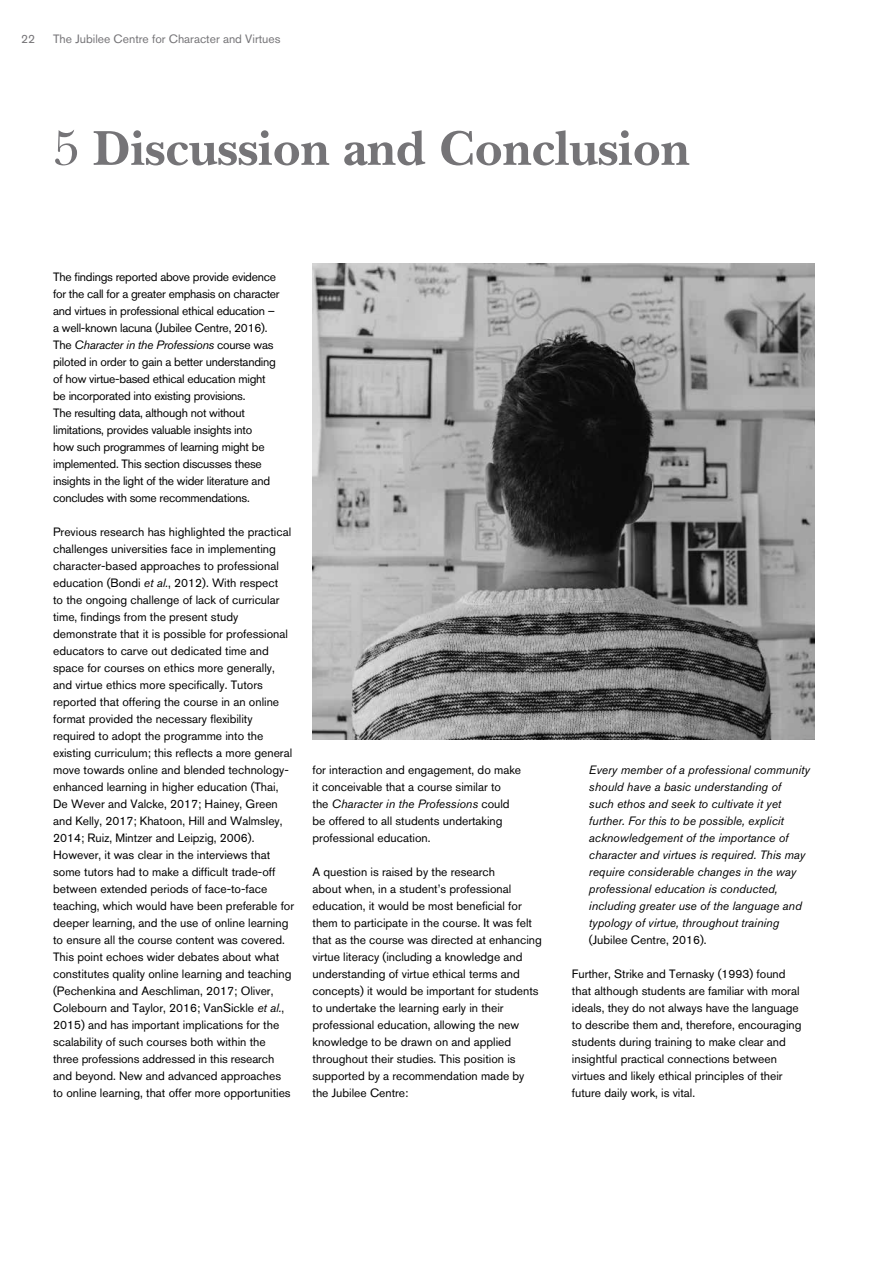
<style>
.page{position:relative;width:893px;height:1263px;background:#fff}
.page>*{position:absolute;margin:0;border:0;box-sizing:border-box;transform-origin:0 0}
.t1{font:700 51px "New Baskerville LT";color:#757477}
.t2{font:12px/17px "Akzidenz Grotesk BQ";color:#000}
.t3{font:12px/17px "Akzidenz Grotesk BQ";letter-spacing:-.02em;color:#000}
.t4{font:italic 12px/17px "Akzidenz Grotesk BQ";color:#000}
.t5{font:12px "Akzidenz Grotesk BQ";color:#757477}
.s1{font-weight:400}
.s2{font-style:italic}
</style>
<div class="page">
<img style="left:313px;top:264px;width:501px;height:476px">
<p class="t5" style="left:21px;top:32px;width:15px">22</p>
<p class="t5" style="left:53px;top:32px;width:229px">The Jubilee Centre for Character and Virtues</p>
<h1 class="t1" style="left:53px;top:118px;width:638px"><span class="s1">5</span> Discussion and Conclusion</h1>
<p class="t3" style="left:53px;top:268px;width:228px">The findings reported above provide evidence for the call for a greater emphasis on character and virtues in professional ethical education – a well-known lacuna (Jubilee Centre, 2016).<br>The <span class="s2">Character in the Professions</span> course was piloted in order to gain a better understanding of how virtue-based ethical education might be incorporated into existing provisions.<br>The resulting data, although not without limitations, provides valuable insights into<br>how such programmes of learning might be implemented. This section discusses these insights in the light of the wider literature and concludes with some recommendations.</p>
<p class="t2" style="left:53px;top:523px;width:243px">Previous research has highlighted the practical challenges universities face in implementing character-based approaches to professional education (Bondi <span class="s2">et al.</span>, 2012). With respect<br>to the ongoing challenge of lack of curricular time, findings from the present study demonstrate that it is possible for professional educators to carve out dedicated time and space for courses on ethics more generally, and virtue ethics more specifically. Tutors reported that offering the course in an online format provided the necessary flexibility required to adopt the programme into the existing curriculum; this reflects a more general move towards online and blended technology&shy;enhanced learning in higher education (Thai, De Wever and Valcke, 2017; Hainey, Green and Kelly, 2017; Khatoon, Hill and Walmsley, 2014; Ruiz, Mintzer and Leipzig, 2006).<br>However, it was clear in the interviews that some tutors had to make a difficult trade-off between extended periods of face-to-face teaching, which would have been preferable for deeper learning, and the use of online learning to ensure all the course content was covered.<br>This point echoes wider debates about what constitutes quality online learning and teaching (Pechenkina and Aeschliman, 2017; Oliver, Colebourn and Taylor, 2016; VanSickle <span class="s2">et al.</span>, 2015) and has important implications for the scalability of such courses both within the three professions addressed in this research and beyond. New and advanced approaches<br>to online learning, that offer more opportunities</p>
<p class="t2" style="left:313px;top:761px;width:210px">for interaction and engagement, do make it conceivable that a course similar to<br>the <span class="s2">Character in the Professions</span> could be offered to all students undertaking professional education.</p>
<p class="t2" style="left:313px;top:863px;width:231px">A question is raised by the research<br>about when, in a student’s professional education, it would be most beneficial for them to participate in the course. It was felt that as the course was directed at enhancing virtue literacy (including a knowledge and understanding of virtue ethical terms and concepts) it would be important for students to undertake the learning early in their professional education, allowing the new knowledge to be drawn on and applied throughout their studies. This position is supported by a recommendation made by the Jubilee Centre:</p>
<p class="t4" style="left:589px;top:761px;width:222px">Every member of a professional community should have a basic understanding of<br>such ethos and seek to cultivate it yet further. For this to be possible, explicit acknowledgement of the importance of character and virtues is required. This may require considerable changes in the way professional education is conducted, including greater use of the language and typology of virtue, throughout training</p>
<p class="t2" style="left:589px;top:931px;width:119px">(Jubilee Centre, 2016).</p>
<p class="t2" style="left:572px;top:965px;width:231px">Further, Strike and Ternasky (1993) found that although students are familiar with moral ideals, they do not always have the language to describe them and, therefore, encouraging students during training to make clear and insightful practical connections between virtues and likely ethical principles of their future daily work, is vital.</p>
</div>
